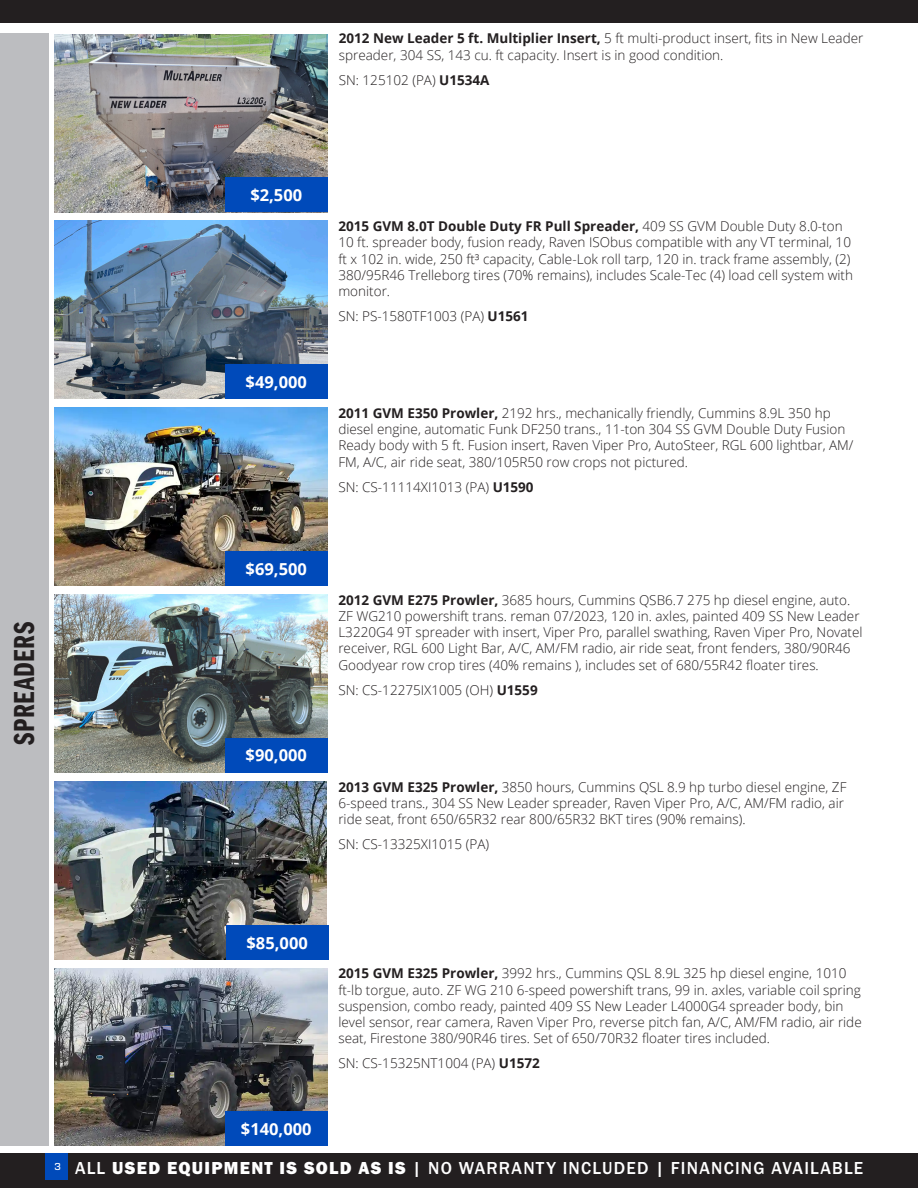
<style>
.page{position:relative;width:918px;height:1188px;background:#fff}
.page>*{position:absolute;margin:0;border:0;box-sizing:border-box;transform-origin:0 0}
.t1{font:30px "Franklin Gothic URW Com Dem";letter-spacing:.02em;color:#231f20}
.t2{font:500 18px "Franklin Gothic URW";letter-spacing:.07em;color:#fff}
.t3{font:18px "Franklin Gothic URW Hea";letter-spacing:.075em;color:#fff}
.t4{font:700 16.5px "Open Sans";color:#fff}
.Text{font:300 13.5px/16.2px "Open Sans";color:#231f20}
.s1{font-weight:700}
.s2{font-family:"Eurostile";font-size:10.5px}
.s3{font-family:"Franklin Gothic URW Hea";font-weight:400}
.s4{font-family:"Franklin Gothic URW";font-weight:500}
</style>
<div class="page">
<div style="left:0;top:0;width:918px;height:22px;background:#231f20"></div>
<div style="left:0;top:1154px;width:918px;height:34px;background:#231f20"></div>
<div style="left:45px;top:1154px;width:22px;height:26px;background:#004aba"></div>
<img style="left:54px;top:34px;width:274px;height:178px">
<div style="left:225px;top:177px;width:103px;height:35px;background:#004aba"></div>
<img style="left:54px;top:221px;width:274px;height:178px">
<div style="left:225px;top:364px;width:103px;height:35px;background:#004aba"></div>
<img style="left:54px;top:408px;width:274px;height:178px">
<div style="left:225px;top:551px;width:103px;height:35px;background:#004aba"></div>
<img style="left:54px;top:595px;width:274px;height:177px">
<div style="left:225px;top:738px;width:103px;height:34px;background:#004aba"></div>
<div style="left:0;top:33px;width:49px;height:1113px;background:#bcbdc0"></div>
<img style="left:54px;top:968px;width:274px;height:178px">
<div style="left:225px;top:1111px;width:103px;height:35px;background:#004aba"></div>
<img style="left:54px;top:781px;width:272px;height:178px">
<div style="left:226px;top:925px;width:102px;height:35px;background:#004aba"></div>
<p class="Text" style="left:339px;top:30px;width:526px"><span class="s1">2012 New Leader 5 ft. Multiplier Insert,</span> 5 ft multi-product insert, fits in New Leader spreader, 304 SS, 143 cu. ft capacity. Insert is in good condition.</p>
<p class="Text" style="left:339px;top:71px;width:152px">SN: 125102 (PA) <span class="s1">U1534A</span></p>
<p class="t1" style="left:7px;top:745px;width:125px;rotate:-90deg">SPREADERS</p>
<p class="t4" style="left:250px;top:183px;width:53px">$2,500</p>
<p class="t4" style="left:246px;top:370px;width:63px">$49,000</p>
<p class="t4" style="left:246px;top:557px;width:63px">$69,500</p>
<p class="t4" style="left:246px;top:744px;width:63px">$90,000</p>
<p class="Text" style="left:338px;top:218px;width:516px"><span class="s1">2015 GVM 8.0T Double Duty FR Pull Spreader,</span> 409 SS GVM Double Duty 8.0-ton 10 ft. spreader body, fusion ready, Raven ISObus compatible with any VT terminal, 10 ft x 102 in. wide, 250 ft³ capacity, Cable-Lok roll tarp, 120 in. track frame assembly, (2)<br>380/95R46 Trelleborg tires (70% remains), includes Scale-Tec (4) load cell system with monitor.</p>
<p class="Text" style="left:338px;top:308px;width:192px">SN: PS-1580TF1003 (PA) <span class="s1">U1561</span></p>
<p class="Text" style="left:338px;top:405px;width:517px"><span class="s1">2011 GVM E350 Prowler,</span> 2192 hrs., mechanically friendly, Cummins 8.9L 350 hp diesel engine, automatic Funk DF250 trans., 11-ton 304 SS GVM Double Duty Fusion Ready body with 5 ft. Fusion insert, Raven Viper Pro, AutoSteer, RGL 600 lightbar, AM/ FM, A/C, air ride seat, 380/105R50 row crops not pictured.</p>
<p class="Text" style="left:338px;top:478px;width:197px">SN: CS-11114XI1013 (PA) <span class="s1">U1590</span></p>
<p class="Text" style="left:338px;top:591px;width:526px"><span class="s1">2012 GVM E275 Prowler,</span> 3685 hours, Cummins QSB6.7 275 hp diesel engine, auto.<br>ZF WG210 powershift trans. reman 07/2023, 120 in. axles, painted 409 SS New Leader L3220G4 9T spreader with insert, Viper Pro, parallel swathing, Raven Viper Pro, Novatel receiver, RGL 600 Light Bar, A/C, AM/FM radio, air ride seat, front fenders, 380/90R46<br>Goodyear row crop tires (40% remains ), includes set of 680/55R42 floater tires.</p>
<p class="Text" style="left:338px;top:681px;width:201px">SN: CS-12275IX1005 (OH) <span class="s1">U1559</span></p>
<p class="Text" style="left:338px;top:778px;width:510px"><span class="s1">2013 GVM E325 Prowler,</span> 3850 hours, Cummins QSL 8.9 hp turbo diesel engine, ZF<br>6-speed trans., 304 SS New Leader spreader, Raven Viper Pro, A/C, AM/FM radio, air ride seat, front 650/65R32 rear 800/65R32 BKT tires (90% remains).</p>
<p class="Text" style="left:338px;top:836px;width:152px">SN: CS-13325XI1015 (PA)</p>
<p class="t4" style="left:247px;top:931px;width:63px">$85,000</p>
<p class="t4" style="left:241px;top:1117px;width:72px">$140,000</p>
<p class="Text" style="left:338px;top:965px;width:525px"><span class="s1">2015 GVM E325 Prowler,</span> 3992 hrs., Cummins QSL 8.9L 325 hp diesel engine, 1010 ft-lb torgue, auto. ZF WG 210 6-speed powershift trans, 99 in. axles, variable coil spring suspension, combo ready, painted 409 SS New Leader L4000G4 spreader body, bin level sensor, rear camera, Raven Viper Pro, reverse pitch fan, A/C, AM/FM radio, air ride seat, Firestone 380/90R46 tires. Set of 650/70R32 floater tires included.</p>
<p class="Text" style="left:338px;top:1055px;width:203px">SN: CS-15325NT1004 (PA) <span class="s1">U1572</span></p>
<h2 class="t2" style="left:54px;top:1153px;width:810px"><span class="s2">3</span> ALL <span class="s3">USED EQUIPMENT IS SOLD AS IS</span> | NO WARRANTY INCLUDED | FINANCING AVAILABLE</h2>
<h2 class="t3" style="left:75px;top:1152px;width:332px"><span class="s4">ALL</span> USED EQUIPMENT IS SOLD AS IS</h2>
<h2 class="t2" style="left:413px;top:1157px;width:452px">| NO WARRANTY INCLUDED | FINANCING AVAILABLE</h2>
</div>
